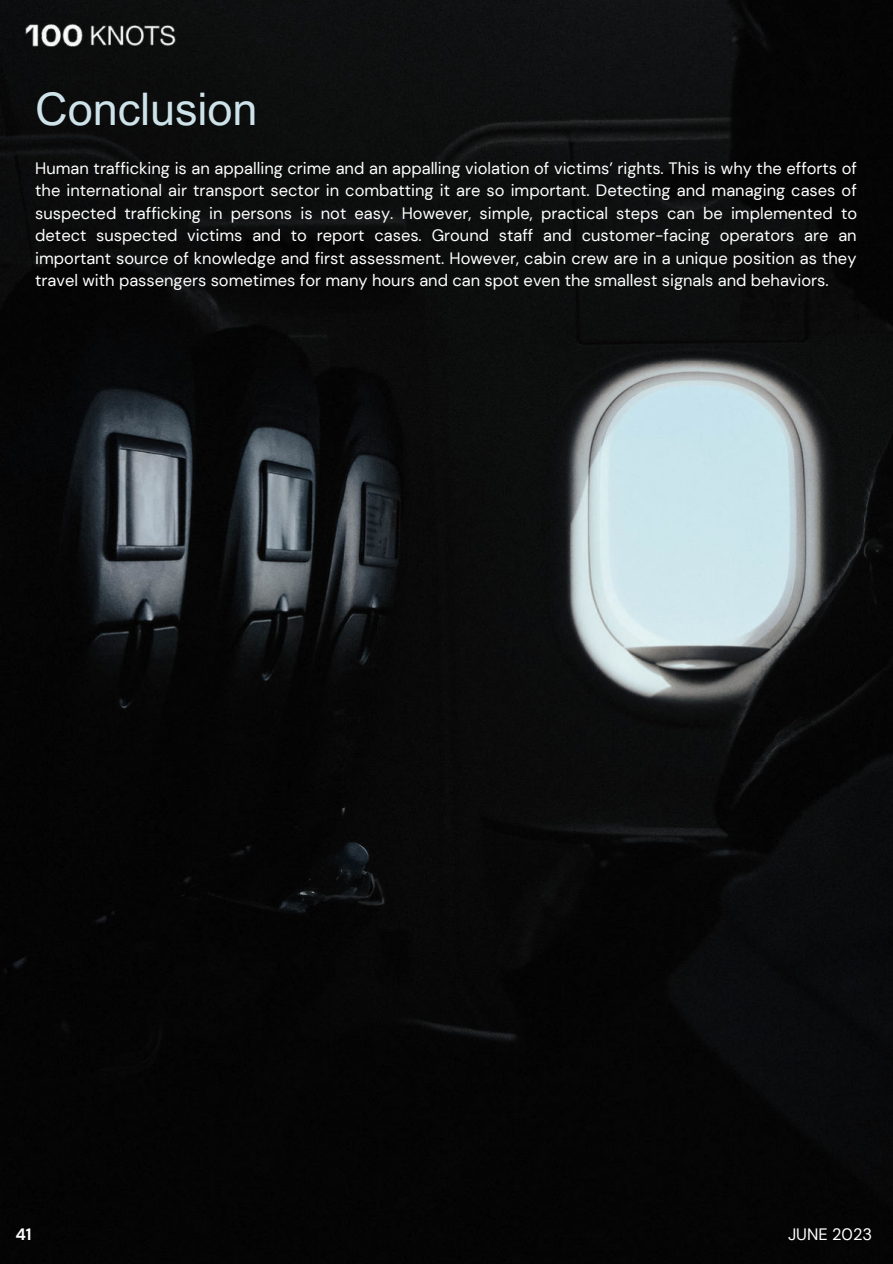
<style>
.page{position:relative;width:893px;height:1264px;background:#fff}
.page>*{position:absolute;margin:0;border:0;box-sizing:border-box;transform-origin:0 0}
.t1{font:45px "Arial MT Pro";color:#cee3e9}
.t2{font:16.5px/22.5px "DM Sans";color:#fff;text-align:justify}
.t3{font:700 16.5px "DM Sans";color:#fff}
</style>
<div class="page">
<img style="left:0;top:0;width:892px;height:1263px">
<img style="left:22px;top:23px;width:156px;height:24px">
<h1 class="t1" style="left:35px;top:84px;width:224px">Conclusion</h1>
<p class="t2" style="left:35px;top:157px;width:823px">Human trafficking is an appalling crime and an appalling violation of victims’ rights. This is why the efforts of the international air transport sector in combatting it are so important. Detecting and managing cases of suspected trafficking in persons is not easy. However, simple, practical steps can be implemented to detect suspected victims and to report cases. Ground staff and customer-facing operators are an important source of knowledge and first assessment. However, cabin crew are in a unique position as they travel with passengers sometimes for many hours and can spot even the smallest signals and behaviors.</p>
<p class="t3" style="left:15px;top:1224px;width:18px">41</p>
<p class="t2" style="left:788px;top:1223px;width:85px">JUNE 2023</p>
</div>
